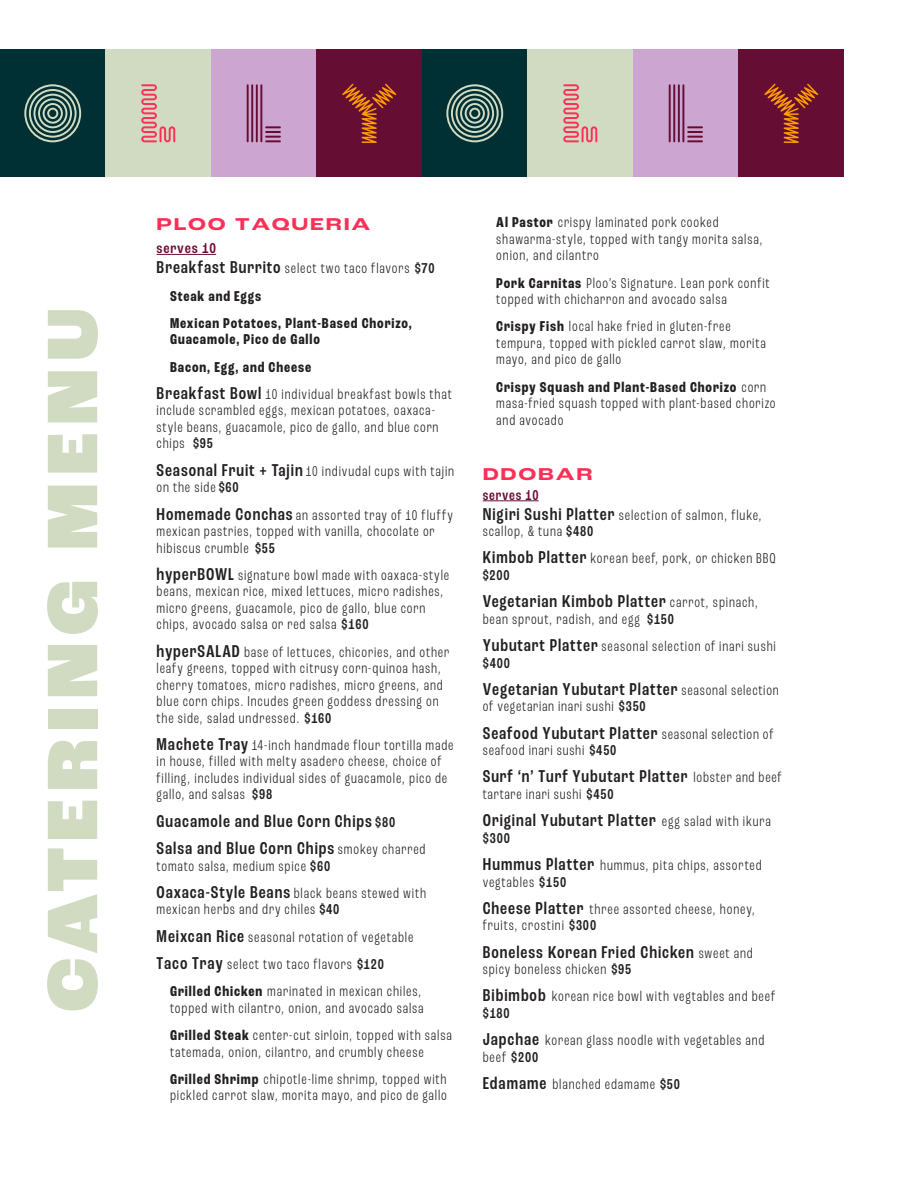
<style>
.page{position:relative;width:918px;height:1188px;background:#fff}
.page>*{position:absolute;margin:0;border:0;box-sizing:border-box;transform-origin:0 0}
.vendor_name{font:900 75px "Roc Grotesk";letter-spacing:.095em;color:#d1dbc2}
.food_item{font:500 condensed 18px "Roc Grotesk";letter-spacing:.05em;color:#231f20}
.vendor_name-2{font:700 expanded 18px "Roc Grotesk";letter-spacing:.09em;color:#fa3057;scale:1.07 1}
.food_item-2{font:700 expanded 18px "Roc Grotesk";letter-spacing:.09em;color:#fa3057;scale:1.07 1}
.food_item-3{font:300 condensed 15px/16.5px "Roc Grotesk";letter-spacing:.06em;color:#231f20}
.food_item-4{font:700 condensed 15px/16.5px "Roc Grotesk";letter-spacing:.06em;color:#231f20}
.food_item-5{font:500 condensed 15px "Roc Grotesk";letter-spacing:.05em;color:#660d33;scale:1.07 1}
.food_item-6{font:500 condensed 15px "Roc Grotesk";letter-spacing:.05em;color:#660d33}
.food_item-7{font:500 condensed 15px "Roc Grotesk";color:#231f20}
.s1{font-weight:500;font-size:18px}
.s2{font-weight:500}
.s3{font-size:15px}
.s4{font-weight:300;font-size:15px}
.s5{font-weight:700}
</style>
<div class="page">
<hr style="left:157px;top:254px;width:59px;height:1px;background:#660d33">
<hr style="left:483px;top:500px;width:56px;height:1px;background:#660d33">
<div style="left:0;top:49px;width:106px;height:127px;background:#003033"></div>
<div style="left:211px;top:49px;width:106px;height:127px;background:#cca6d1"></div>
<div style="left:106px;top:49px;width:105px;height:127px;background:#d1dbc2"></div>
<div style="left:317px;top:49px;width:105px;height:127px;background:#660d33"></div>
<svg style="left:141px;top:84px;width:34px;height:58px"></svg>
<svg style="left:265px;top:126px;width:16px;height:16px"></svg>
<hr style="left:260px;top:84px;width:2px;height:58px;background:#660d33">
<hr style="left:256px;top:84px;width:2px;height:58px;background:#660d33">
<hr style="left:251px;top:84px;width:2px;height:58px;background:#660d33">
<hr style="left:247px;top:84px;width:2px;height:58px;background:#660d33">
<svg style="left:342px;top:84px;width:54px;height:59px"></svg>
<svg style="left:24px;top:84px;width:57px;height:58px"></svg>
<div style="left:422px;top:49px;width:106px;height:127px;background:#003033"></div>
<div style="left:633px;top:49px;width:106px;height:127px;background:#cca6d1"></div>
<div style="left:528px;top:49px;width:105px;height:127px;background:#d1dbc2"></div>
<div style="left:739px;top:49px;width:105px;height:127px;background:#660d33"></div>
<svg style="left:563px;top:84px;width:34px;height:58px"></svg>
<svg style="left:687px;top:126px;width:16px;height:16px"></svg>
<hr style="left:682px;top:84px;width:2px;height:58px;background:#660d33">
<hr style="left:678px;top:84px;width:2px;height:58px;background:#660d33">
<hr style="left:673px;top:84px;width:2px;height:58px;background:#660d33">
<hr style="left:669px;top:84px;width:2px;height:58px;background:#660d33">
<svg style="left:764px;top:84px;width:54px;height:59px"></svg>
<svg style="left:446px;top:84px;width:57px;height:58px"></svg>
<p class="vendor_name" style="left:26px;top:1012px;width:706px;rotate:-90deg">CATERING MENU</p>
<p class="vendor_name-2" style="left:157px;top:213px;width:201px">PLOO TAQUERIA</p>
<p class="food_item-5" style="left:157px;top:240px;width:57px">serves 10</p>
<p class="food_item-3" style="left:157px;top:260px;width:280px"><span class="s1">Breakfast Burrito</span> select two taco flavors <span class="s2">$70</span></p>
<p class="food_item-4" style="left:170px;top:288px;width:93px">Steak and Eggs</p>
<p class="food_item-4" style="left:170px;top:315px;width:243px">Mexican Potatoes, Plant-Based Chorizo,<br>Guacamole, Pico de Gallo</p>
<p class="food_item-4" style="left:170px;top:359px;width:143px">Bacon, Egg, and Cheese</p>
<p class="food_item-3" style="left:157px;top:386px;width:297px"><span class="s1">Breakfast Bowl</span> 10 individual breakfast bowls that include scrambled eggs, mexican potatoes, oaxaca&shy;style beans, guacamole, pico de gallo, and blue corn chips <span class="s2">$95</span></p>
<p class="food_item-3" style="left:157px;top:463px;width:299px"><span class="s1">Seasonal Fruit + Tajin</span> 10 indivudal cups with tajin on the side <span class="s2">$60</span></p>
<p class="food_item-3" style="left:157px;top:506px;width:298px"><span class="s1">Homemade Conchas</span>an assorted tray of 10 fluffy mexican pastries, topped with vanilla, chocolate or hibiscus crumble <span class="s2">$55</span></p>
<p class="food_item-3" style="left:157px;top:567px;width:294px"><span class="s1">hyperBOWL</span> signature bowl made with oaxaca-style beans, mexican rice, mixed lettuces, micro radishes, micro greens, guacamole, pico de gallo, blue corn chips, avocado salsa or red salsa <span class="s2">$160</span></p>
<p class="food_item-3" style="left:157px;top:643px;width:294px"><span class="s1">hyperSALAD</span> base of lettuces, chicories, and other leafy greens, topped with citrusy corn-quinoa hash, cherry tomatoes, micro radishes, micro greens, and blue corn chips. Incudes green goddess dressing on the side, salad undressed. <span class="s2">$160</span></p>
<p class="food_item-3" style="left:157px;top:737px;width:299px"><span class="s1">Machete Tray</span> 14-inch handmade flour tortilla made in house, filled with melty asadero cheese, choice of filling, includes individual sides of guacamole, pico de gallo, and salsas <span class="s2">$98</span></p>
<p class="food_item" style="left:157px;top:810px;width:240px">Guacamole and Blue Corn Chips <span class="s3">$80</span></p>
<p class="food_item" style="left:157px;top:838px;width:270px">Salsa and Blue Corn Chips <span class="s4">smokey charred</span></p>
<p class="food_item-3" style="left:157px;top:857px;width:175px">tomato salsa, medium spice <span class="s2">$60</span></p>
<p class="food_item-3" style="left:157px;top:885px;width:271px"><span class="s1">Oaxaca-Style Beans</span> black beans stewed with mexican herbs and dry chiles <span class="s2">$40</span></p>
<p class="food_item-3" style="left:157px;top:928px;width:258px"><span class="s1">Meixcan Rice</span> seasonal rotation of vegetable</p>
<p class="food_item-3" style="left:157px;top:956px;width:229px"><span class="s1">Taco Tray</span> select two taco flavors <span class="s2">$120</span></p>
<p class="food_item-3" style="left:170px;top:983px;width:255px"><span class="s5">Grilled Chicken</span> marinated in mexican chiles, topped with cilantro, onion, and avocado salsa</p>
<p class="food_item-3" style="left:170px;top:1027px;width:283px"><span class="s5">Grilled Steak</span> center-cut sirloin, topped with salsa tatemada, onion, cilantro, and crumbly cheese</p>
<p class="food_item-3" style="left:170px;top:1071px;width:278px"><span class="s5">Grilled Shrimp</span> chipotle-lime shrimp, topped with pickled carrot slaw, morita mayo, and pico de gallo</p>
<p class="food_item-3" style="left:496px;top:214px;width:268px"><span class="s5">Al Pastor</span> crispy laminated pork cooked shawarma-style, topped with tangy morita salsa, onion, and cilantro</p>
<p class="food_item-3" style="left:496px;top:275px;width:275px"><span class="s5">Pork Carnitas</span> Ploo’s Signature. Lean pork confit topped with chicharron and avocado salsa</p>
<p class="food_item-3" style="left:496px;top:318px;width:271px"><span class="s5">Crispy Fish</span> local hake fried in gluten-free tempura, topped with pickled carrot slaw, morita mayo, and pico de gallo</p>
<p class="food_item-3" style="left:496px;top:379px;width:281px"><span class="s5">Crispy Squash and Plant-Based Chorizo</span> corn masa-fried squash topped with plant-based chorizo and avocado</p>
<p class="food_item-2" style="left:483px;top:463px;width:104px">DDOBAR</p>
<p class="food_item-6" style="left:483px;top:486px;width:57px">serves 10</p>
<p class="food_item-3" style="left:483px;top:506px;width:281px"><span class="s1">Nigiri Sushi Platter</span> selection of salmon, fluke, scallop, &amp; tuna <span class="s2">$480</span></p>
<p class="food_item-3" style="left:483px;top:550px;width:295px"><span class="s1">Kimbob Platter</span> korean beef, pork, or chicken BBQ <span class="s2">$200</span></p>
<p class="food_item" style="left:483px;top:591px;width:277px">Vegetarian Kimbob Platter <span class="s4">carrot, spinach,</span></p>
<p class="food_item-3" style="left:483px;top:611px;width:193px">bean sprout, radish, and egg <span class="s2">$150</span></p>
<p class="food_item-3" style="left:483px;top:638px;width:295px"><span class="s1">Yubutart Platter</span> seasonal selection of inari sushi <span class="s2">$400</span></p>
<p class="food_item" style="left:483px;top:678px;width:297px">Vegetarian Yubutart Platter <span class="s4">seasonal selection</span></p>
<p class="food_item-3" style="left:483px;top:698px;width:165px">of vegetarian inari sushi <span class="s2">$350</span></p>
<p class="food_item" style="left:483px;top:722px;width:292px">Seafood Yubutart Platter <span class="s4">seasonal selection of</span></p>
<p class="food_item-3" style="left:483px;top:742px;width:135px">seafood inari sushi <span class="s2">$450</span></p>
<p class="food_item" style="left:483px;top:766px;width:300px">Surf ‘n’ Turf Yubutart Platter <span class="s4">lobster and beef</span></p>
<p class="food_item-3" style="left:483px;top:786px;width:132px">tartare inari sushi <span class="s2">$450</span></p>
<p class="food_item" style="left:483px;top:810px;width:290px">Original Yubutart Platter <span class="s4">egg salad with ikura</span></p>
<p class="food_item-7" style="left:483px;top:829px;width:29px">$300</p>
<p class="food_item-3" style="left:483px;top:857px;width:280px"><span class="s1">Hummus Platter</span> hummus, pita chips, assorted vegtables <span class="s2">$150</span></p>
<p class="food_item-3" style="left:483px;top:901px;width:274px"><span class="s1">Cheese Platter</span> three assorted cheese, honey, fruits, crostini <span class="s2">$300</span></p>
<p class="food_item" style="left:483px;top:941px;width:272px">Boneless Korean Fried Chicken <span class="s4">sweet and</span></p>
<p class="food_item-3" style="left:483px;top:961px;width:150px">spicy boneless chicken <span class="s2">$95</span></p>
<p class="food_item-3" style="left:483px;top:988px;width:294px"><span class="s1">Bibimbob</span> korean rice bowl with vegtables and beef <span class="s2">$180</span></p>
<p class="food_item-3" style="left:483px;top:1032px;width:283px"><span class="s1">Japchae</span> korean glass noodle with vegetables and beef <span class="s2">$200</span></p>
<p class="food_item-3" style="left:483px;top:1076px;width:199px"><span class="s1">Edamame</span> blanched edamame <span class="s2">$50</span></p>
</div>
